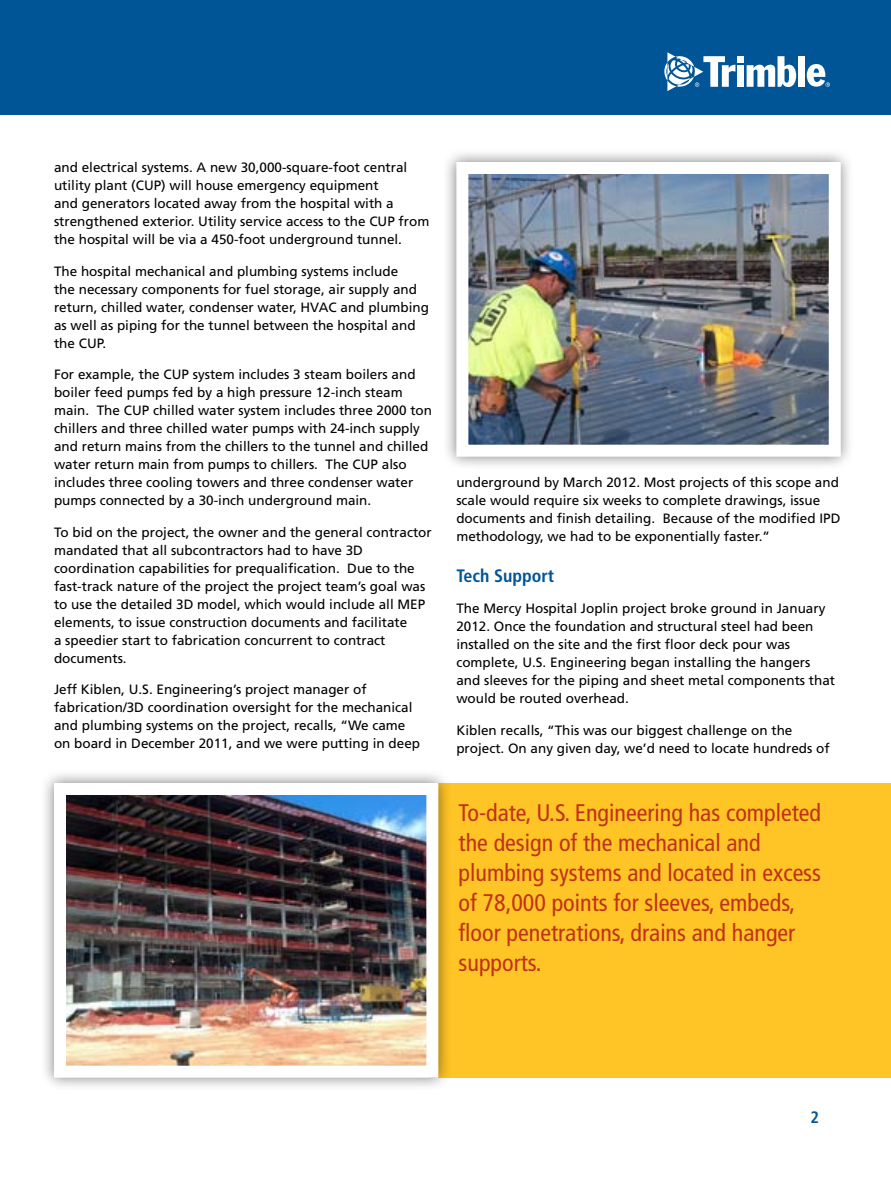
<style>
.page{position:relative;width:891px;height:1188px;background:#fff}
.page>*{position:absolute;margin:0;border:0;box-sizing:border-box;transform-origin:0 0}
.body{font:condensed 24px/30px "Frutiger LT Std";color:#c0311a}
.body-2{font:700 condensed 18px "Frutiger LT Std";color:#005596}
.body-3{font:700 condensed 16.5px "Frutiger LT Std";color:#005596}
.body-4{font:13.5px/18px "Frutiger LT Std";color:#000}
</style>
<div class="page">
<div style="left:0;top:0;width:891px;height:114px;background:#005596"></div>
<div style="left:737px;top:65px;width:7px;height:22px;background:#fff"></div>
<svg style="left:747px;top:56px;width:49px;height:31px"></svg>
<div style="left:798px;top:56px;width:7px;height:31px;background:#fff"></div>
<div style="left:737px;top:56px;width:7px;height:6px;background:#fff"></div>
<svg style="left:807px;top:64px;width:23px;height:23px"></svg>
<svg style="left:664px;top:52px;width:71px;height:39px"></svg>
<div style="left:442px;top:148px;width:413px;height:322px;background:#000;opacity:.5"></div>
<img style="left:469px;top:175px;width:359px;height:269px">
<div style="left:456px;top:162px;width:385px;height:295px;border:12px solid #fff"></div>
<div style="left:429px;top:783px;width:462px;height:295px;background:#ffc425"></div>
<div style="left:40px;top:769px;width:412px;height:322px;background:#000;opacity:.5"></div>
<img style="left:67px;top:796px;width:358px;height:269px">
<div style="left:54px;top:783px;width:384px;height:295px;border:12px solid #fff"></div>
<p class="body-4" style="left:54px;top:159px;width:377px">and electrical systems. A new 30,000-square-foot central utility plant (CUP) will house emergency equipment<br>and generators located away from the hospital with a strengthened exterior. Utility service access to the CUP from the hospital will be via a 450-foot underground tunnel.</p>
<p class="body-4" style="left:54px;top:262px;width:377px">The hospital mechanical and plumbing systems include<br>the necessary components for fuel storage, air supply and return, chilled water, condenser water, HVAC and plumbing as well as piping for the tunnel between the hospital and the CUP.</p>
<p class="body-4" style="left:54px;top:366px;width:380px">For example, the CUP system includes 3 steam boilers and boiler feed pumps fed by a high pressure 12-inch steam main. The CUP chilled water system includes three 2000 ton chillers and three chilled water pumps with 24-inch supply and return mains from the chillers to the tunnel and chilled water return main from pumps to chillers. The CUP also includes three cooling towers and three condenser water pumps connected by a 30-inch underground main.</p>
<p class="body-4" style="left:54px;top:523px;width:379px">To bid on the project, the owner and the general contractor mandated that all subcontractors had to have 3D coordination capabilities for prequalification. Due to the fast-track nature of the project the project team’s goal was to use the detailed 3D model, which would include all MEP elements, to issue construction documents and facilitate<br>a speedier start to fabrication concurrent to contract documents.</p>
<p class="body-4" style="left:54px;top:681px;width:368px">Jeff Kiblen, U.S. Engineering’s project manager of fabrication/3D coordination oversight for the mechanical and plumbing systems on the project, recalls, “We came on board in December 2011, and we were putting in deep</p>
<p class="body-4" style="left:456px;top:473px;width:386px">underground by March 2012. Most projects of this scope and scale would require six weeks to complete drawings, issue documents and finish detailing. Because of the modified IPD methodology, we had to be exponentially faster.”</p>
<p class="body-2" style="left:456px;top:565px;width:99px">Tech Support</p>
<p class="body-4" style="left:456px;top:599px;width:380px">The Mercy Hospital Joplin project broke ground in January 2012. Once the foundation and structural steel had been installed on the site and the first floor deck pour was complete, U.S. Engineering began installing the hangers and sleeves for the piping and sheet metal components that would be routed overhead.</p>
<p class="body-4" style="left:456px;top:721px;width:375px">Kiblen recalls, “This was our biggest challenge on the project. On any given day, we’d need to locate hundreds of</p>
<p class="body" style="left:459px;top:798px;width:364px">To-date, U.S. Engineering has completed the design of the mechanical and plumbing systems and located in excess of 78,000 points for sleeves, embeds, floor penetrations, drains and hanger supports.</p>
<p class="body-3" style="left:811px;top:1107px;width:10px">2</p>
</div>
